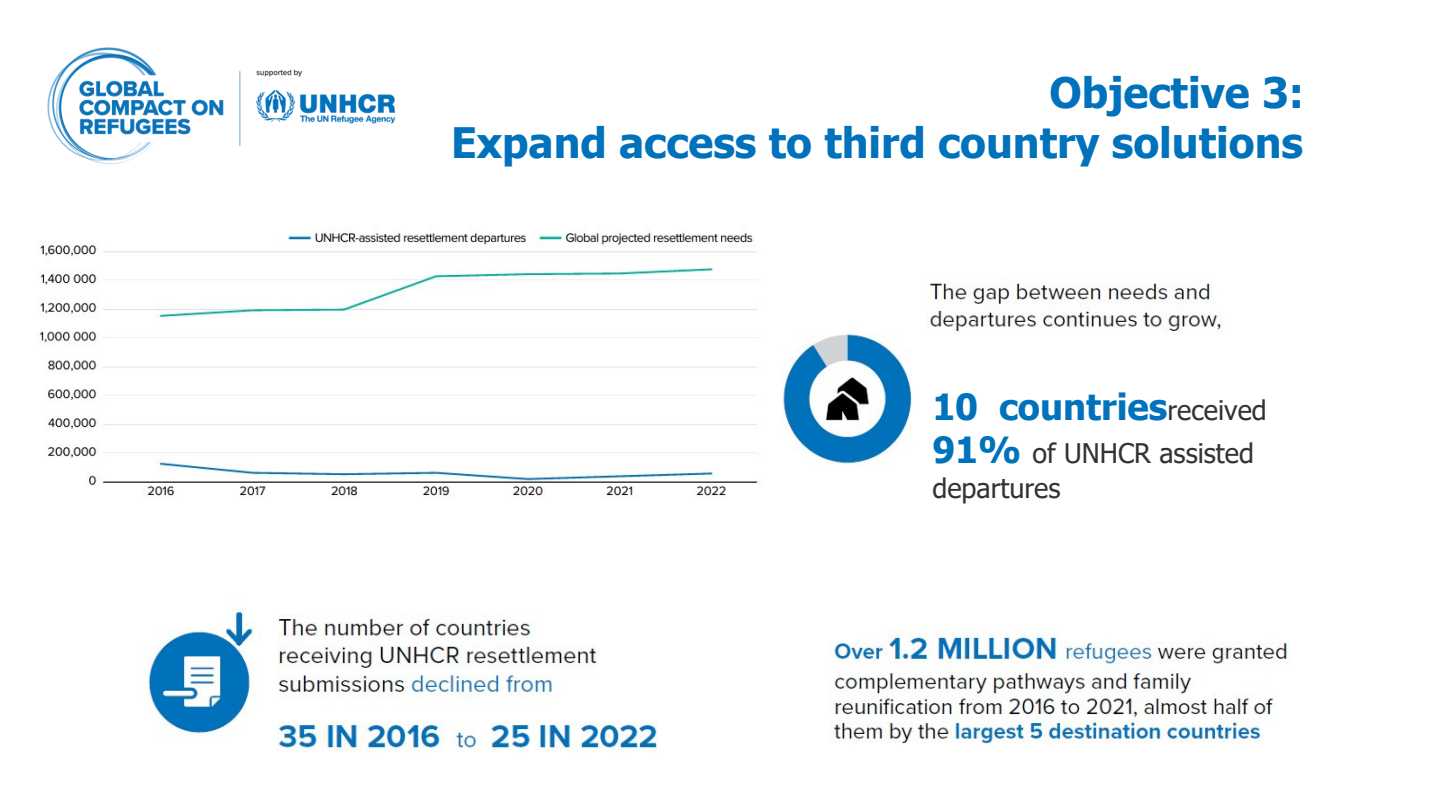
<style>
.page{position:relative;width:1440px;height:810px;background:#fff}
.page>*{position:absolute;margin:0;border:0;box-sizing:border-box;transform-origin:0 0}
.t1{font:700 41.9px "Tahoma";color:#0072bc}
.t2{font:700 36px/42.8px "Tahoma";color:#0072bc}
.t3{font:27px "Tahoma";color:#333}
</style>
<div class="page">
<img style="left:47px;top:47px;width:349px;height:117px">
<img style="left:783px;top:277px;width:439px;height:187px">
<div style="left:924px;top:335px;width:368px;height:201px;background:#fff"></div>
<img style="left:148px;top:611px;width:510px;height:141px">
<img style="left:831px;top:627px;width:458px;height:117px">
<img style="left:39px;top:233px;width:719px;height:263px">
<p class="t1" style="left:1050px;top:66px;width:256px">Objective 3:</p>
<p class="t1" style="left:451px;top:116px;width:854px">Expand access to third country solutions</p>
<p class="t2" style="left:932px;top:384px;width:237px">10 countries<br>91%</p>
<p class="t3" style="left:1168px;top:393px;width:101px">received</p>
<p class="t3" style="left:1033px;top:436px;width:223px">of UNHCR assisted</p>
<p class="t3" style="left:932px;top:471px;width:130px">departures</p>
</div>
